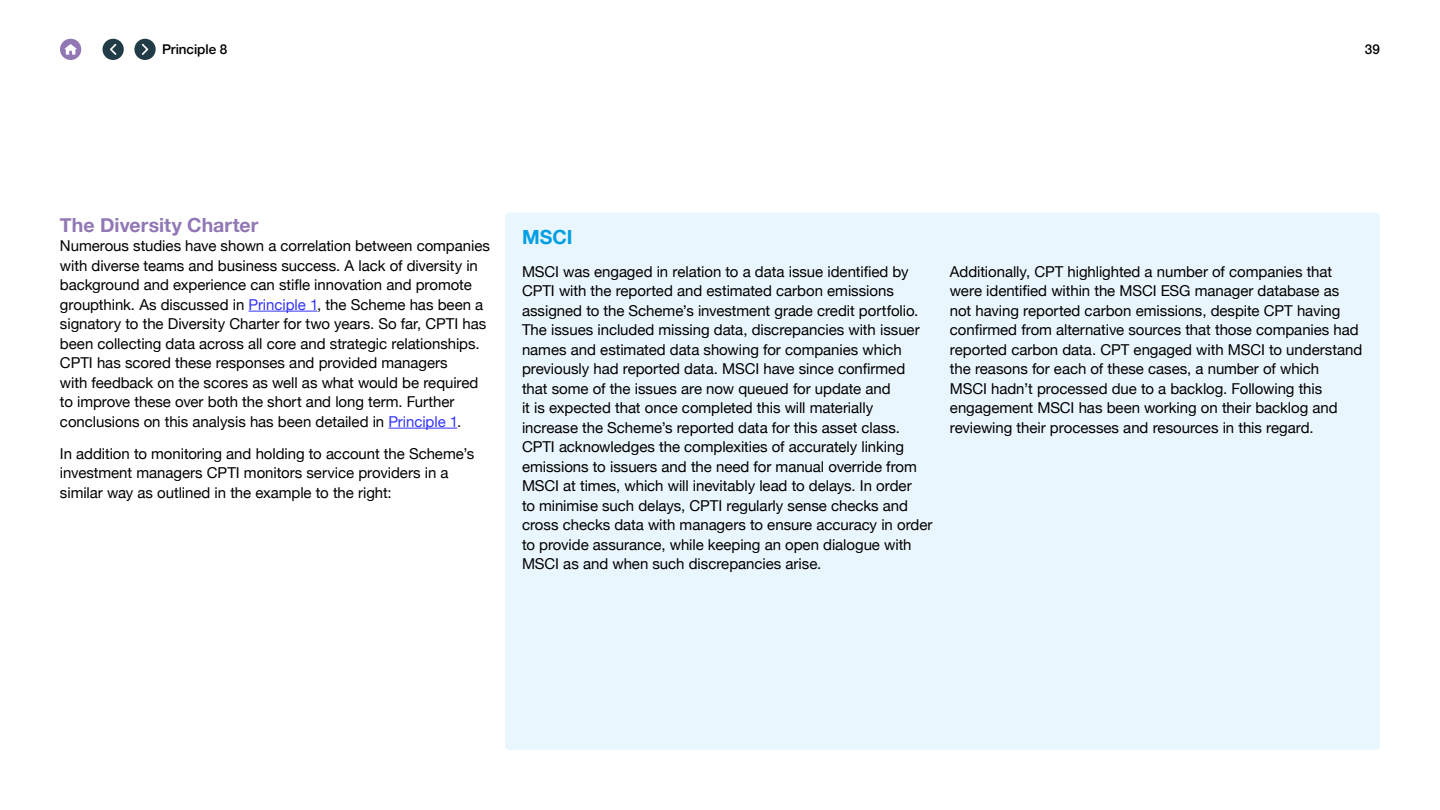
<style>
.page{position:relative;width:1440px;height:810px;background:#fff}
.page>*{position:absolute;margin:0;border:0;box-sizing:border-box;transform-origin:0 0}
.t1{font:700 19.5px "Helvetica Neue";letter-spacing:.005em;color:#9178b5}
.t2{font:700 19.5px "Helvetica Neue";color:#009fe3}
.t3{font:15px/19.5px "Helvetica Neue";letter-spacing:-.005em;color:#000}
.t4{font:500 13.5px "Helvetica Neue";color:#000}
.s1{color:#33f}
</style>
<div class="page">
<hr style="left:249px;top:311px;width:68px;height:1px;background:#33f">
<hr style="left:388px;top:428px;width:69px;height:1px;background:#33f">
<div style="left:505px;top:213px;width:875px;height:537px;background:#eaf6fe;border-radius:4px"></div>
<svg style="left:60px;top:39px;width:21px;height:21px"></svg>
<svg style="left:134px;top:39px;width:22px;height:21px"></svg>
<svg style="left:103px;top:39px;width:21px;height:21px"></svg>
<p class="t4" style="left:162px;top:39px;width:67px">Principle 8</p>
<p class="t4" style="left:1365px;top:38px;width:17px">39</p>
<h1 class="t1" style="left:60px;top:209px;width:200px">The Diversity Charter</h1>
<p class="t3" style="left:60px;top:237px;width:431px">Numerous studies have shown a correlation between companies with diverse teams and business success. A lack of diversity in background and experience can stifle innovation and promote groupthink. As discussed in <span class="s1">Principle 1</span>, the Scheme has been a signatory to the Diversity Charter for two years. So far, CPTI has been collecting data across all core and strategic relationships.<br>CPTI has scored these responses and provided managers<br>with feedback on the scores as well as what would be required to improve these over both the short and long term. Further conclusions on this analysis has been detailed in <span class="s1">Principle 1</span>.</p>
<p class="t3" style="left:60px;top:445px;width:416px">In addition to monitoring and holding to account the Scheme’s investment managers CPTI monitors service providers in a similar way as outlined in the example to the right:</p>
<h1 class="t2" style="left:522px;top:222px;width:52px">MSCI</h1>
<p class="t3" style="left:522px;top:262px;width:412px">MSCI was engaged in relation to a data issue identified by CPTI with the reported and estimated carbon emissions assigned to the Scheme’s investment grade credit portfolio.<br>The issues included missing data, discrepancies with issuer names and estimated data showing for companies which previously had reported data. MSCI have since confirmed that some of the issues are now queued for update and<br>it is expected that once completed this will materially increase the Scheme’s reported data for this asset class.<br>CPTI acknowledges the complexities of accurately linking emissions to issuers and the need for manual override from MSCI at times, which will inevitably lead to delays. In order<br>to minimise such delays, CPTI regularly sense checks and cross checks data with managers to ensure accuracy in order to provide assurance, while keeping an open dialogue with MSCI as and when such discrepancies arise.</p>
<p class="t3" style="left:950px;top:262px;width:414px">Additionally, CPT highlighted a number of companies that were identified within the MSCI ESG manager database as not having reported carbon emissions, despite CPT having confirmed from alternative sources that those companies had reported carbon data. CPT engaged with MSCI to understand the reasons for each of these cases, a number of which<br>MSCI hadn’t processed due to a backlog. Following this engagement MSCI has been working on their backlog and reviewing their processes and resources in this regard.</p>
</div>
